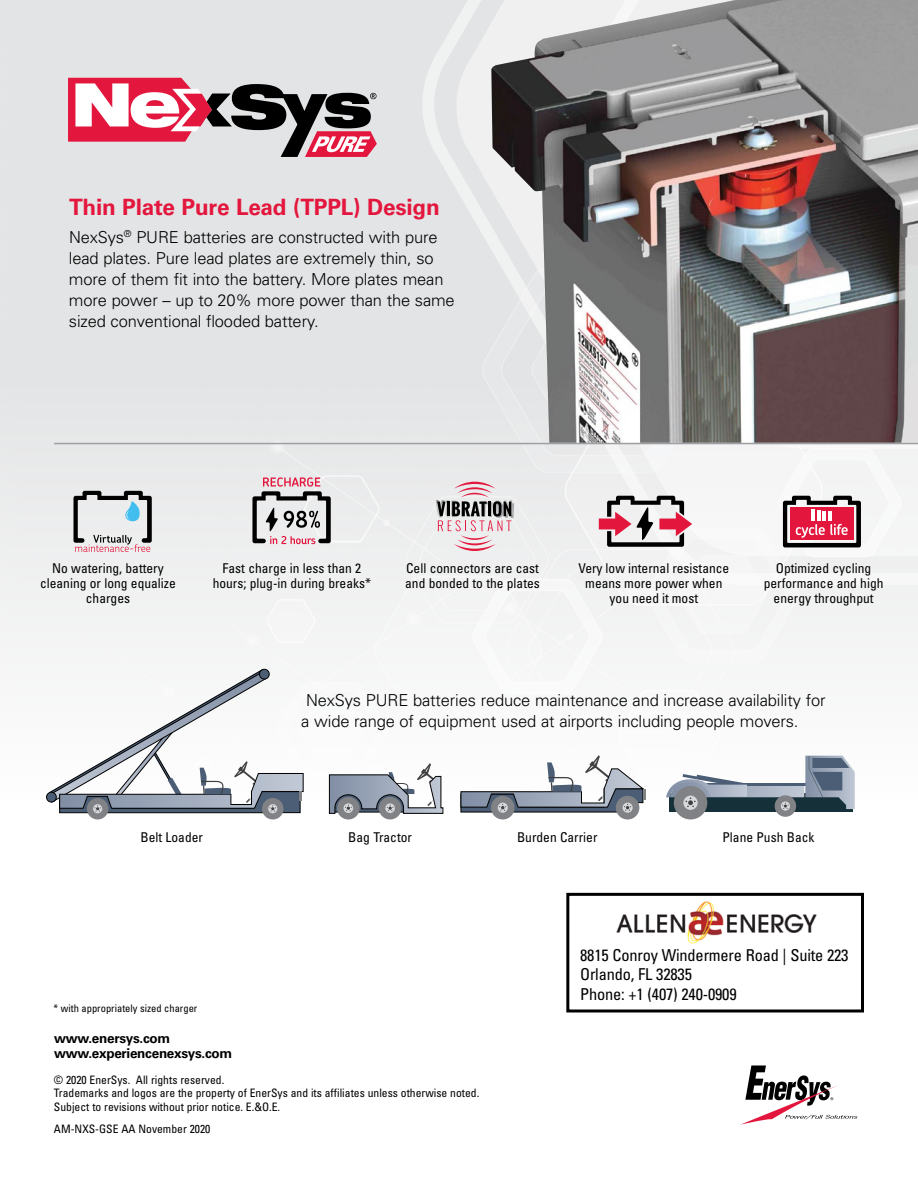
<style>
.page{position:relative;width:918px;height:1188px;background:#fff}
.page>*{position:absolute;margin:0;border:0;box-sizing:border-box;transform-origin:0 0}
.t1{font:700 22.5px "Univers";letter-spacing:-.01em;color:#e3173e}
.t2{font:300 16.5px/21px "Univers";letter-spacing:-.01em;color:#000}
.t3{font:condensed 16.35px/19px "Univers";letter-spacing:-.01em;color:#000}
.t4{font:condensed 13.5px/15px "Univers";color:#000;text-align:center}
.t5{font:700 13.5px/15px "Univers";letter-spacing:-.02em;color:#000}
.t6{font:condensed 11.7px/13.5px "Univers";color:#000}
.t7{font:condensed 10.5px "Univers";color:#000}
</style>
<div class="page">
<div style="left:0;top:374px;width:918px;height:435px;background:linear-gradient(to right,#ececed,#fafafa)"></div>
<svg style="left:742px;top:1065px;width:116px;height:59px"></svg>
<svg style="left:68px;top:78px;width:309px;height:79px;background:#ba8892"></svg>
<svg style="left:422px;top:0;width:496px;height:585px;fill:#eff0f0"></svg>
<img style="left:491px;top:0;width:427px;height:443px">
<hr style="left:54px;top:443px;width:864px;height:1px;background:#9d9fa2">
<div style="left:566px;top:893px;width:298px;height:119px;border:3px solid #000"></div>
<img style="left:616px;top:901px;width:201px;height:43px">
<div style="left:262px;top:798px;width:22px;height:21px;background:#808285;border-radius:50%"></div>
<div style="left:87px;top:798px;width:21px;height:21px;background:#808285;border-radius:50%"></div>
<svg style="left:47px;top:670px;width:256px;height:143px"></svg>
<div style="left:259px;top:669px;width:10px;height:10px;background:#4b5e76;border-radius:50%"></div>
<div style="left:259px;top:669px;width:10px;height:10px;border:1px solid #000;border-radius:50%"></div>
<div style="left:47px;top:792px;width:9px;height:10px;background:#4b5e76;border-radius:50%"></div>
<div style="left:46px;top:792px;width:10px;height:10px;border:1px solid #000;border-radius:50%"></div>
<div style="left:337px;top:797px;width:23px;height:22px;background:#808285;border-radius:50%"></div>
<div style="left:379px;top:797px;width:22px;height:22px;background:#808285;border-radius:50%"></div>
<svg style="left:329px;top:763px;width:114px;height:52px"></svg>
<div style="left:616px;top:796px;width:23px;height:23px;background:#808285;border-radius:50%"></div>
<div style="left:491px;top:796px;width:24px;height:23px;background:#808285;border-radius:50%"></div>
<svg style="left:461px;top:755px;width:185px;height:57px"></svg>
<div style="left:669px;top:793px;width:184px;height:18px;background:#153039"></div>
<div style="left:674px;top:786px;width:33px;height:33px;background:#808285;border-radius:50%"></div>
<div style="left:775px;top:795px;width:21px;height:22px;background:#808285;border-radius:50%"></div>
<svg style="left:666px;top:756px;width:189px;height:53px"></svg>
<svg style="left:783px;top:496px;width:78px;height:51px"></svg>
<svg style="left:252px;top:477px;width:79px;height:67px;background:#b4a7aa"></svg>
<svg style="left:74px;top:491px;width:78px;height:61px;background:#b7b7bb"></svg>
<svg style="left:599px;top:496px;width:93px;height:51px"></svg>
<svg style="left:436px;top:482px;width:78px;height:69px;background:#cbbbbf"></svg>
<h1 class="t1" style="left:69px;top:194px;width:372px">Thin Plate Pure Lead (TPPL) Design</h1>
<p class="t2" style="left:69px;top:226px;width:387px">NexSys<sup>®</sup> PURE batteries are constructed with pure lead plates. Pure lead plates are extremely thin, so more of them fit into the battery. More plates mean more power – up to 20% more power than the same sized conventional flooded battery.</p>
<p class="t4" style="left:40px;top:560px;width:137px">No watering, battery cleaning or long equalize charges</p>
<p class="t4" style="left:213px;top:560px;width:160px">Fast charge in less than 2 hours; plug-in during breaks*</p>
<p class="t4" style="left:405px;top:560px;width:136px;text-align:left">Cell connectors are cast and bonded to the plates</p>
<p class="t4" style="left:578px;top:560px;width:152px">Very low internal resistance means more power when you need it most</p>
<p class="t4" style="left:764px;top:560px;width:121px">Optimized cycling performance and high energy throughput</p>
<p class="t2" style="left:301px;top:690px;width:526px">NexSys PURE batteries reduce maintenance and increase availability for a wide range of equipment used at airports including people movers.</p>
<p class="t4" style="left:141px;top:829px;width:64px">Belt Loader</p>
<p class="t4" style="left:348px;top:829px;width:65px">Bag Tractor</p>
<p class="t4" style="left:517px;top:829px;width:82px">Burden Carrier</p>
<p class="t4" style="left:722px;top:829px;width:94px">Plane Push Back</p>
<p class="t7" style="left:54px;top:1002px;width:145px">* with appropriately sized charger</p>
<p class="t5" style="left:54px;top:1031px;width:180px">www.enersys.com www.experiencenexsys.com</p>
<p class="t6" style="left:54px;top:1073px;width:427px">© 2020 EnerSys. All rights reserved.<br>Trademarks and logos are the property of EnerSys and its affiliates unless otherwise noted.<br>Subject to revisions without prior notice. E.&amp;O.E.</p>
<p class="t6" style="left:54px;top:1122px;width:158px">AM-NXS-GSE AA November 2020</p>
<p class="t3" style="left:580px;top:946px;width:270px">8815 Conroy Windermere Road | Suite 223<br>Orlando, FL 32835<br>Phone: +1 (407) 240-0909</p>
</div>
